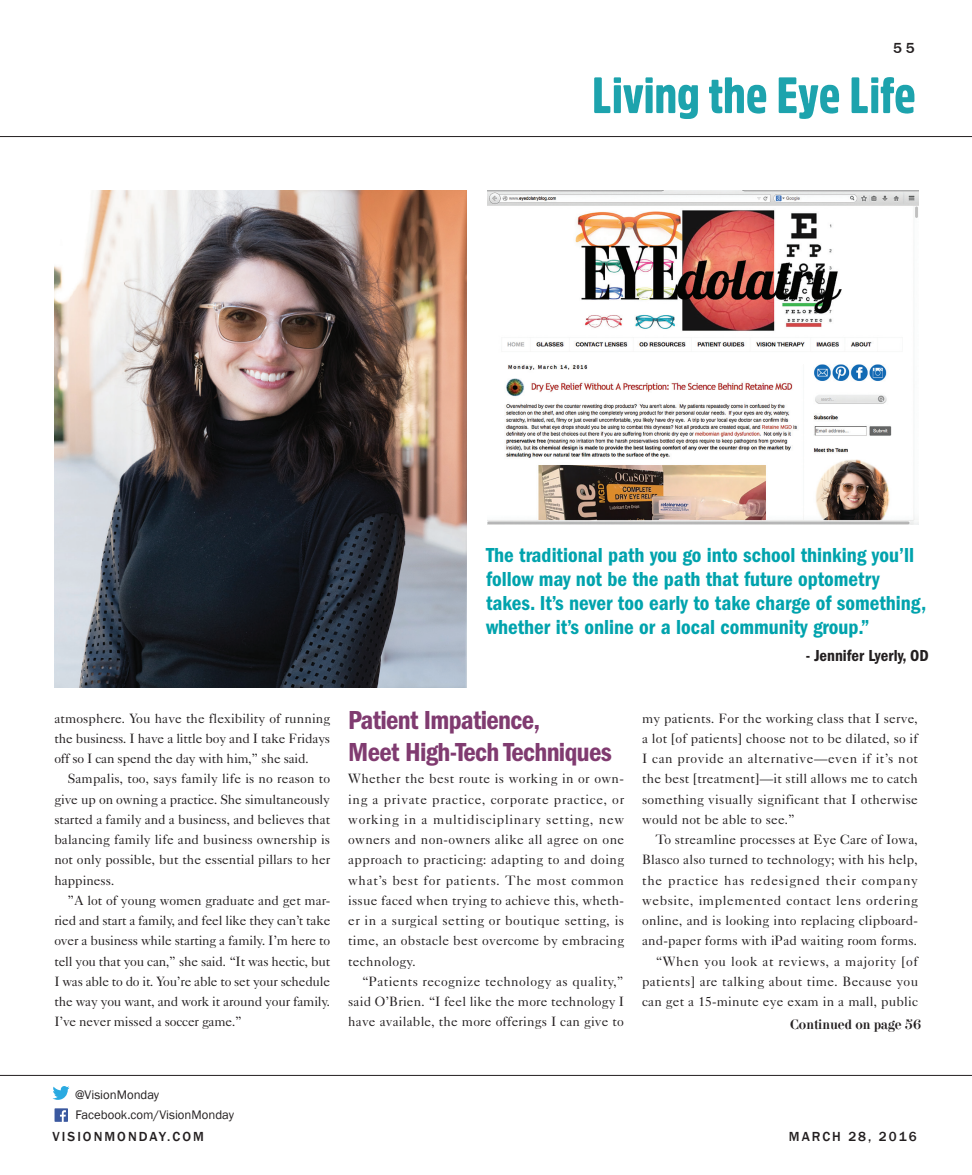
<style>
.page{position:relative;width:972px;height:1175px;background:#fff}
.page>*{position:absolute;margin:0;border:0;box-sizing:border-box;transform-origin:0 0}
.t1{font:600 condensed 27px/32.4px "Franklin Gothic";letter-spacing:-.025em;color:#803b70}
.t2{font:600 condensed 21px/24px "Franklin Gothic";color:#00a3ad}
.t3{font:600 condensed 16.5px "Franklin Gothic";color:#231f20}
.CATEGORY{font:500 15px "Franklin Gothic";color:#231f20}
.Copy{font:13.5px/20.2px "Caslon Five Forty";letter-spacing:.01em;color:#231f20;text-align:justify}
.CATEGORY-2{font:500 13.5px "Franklin Gothic";letter-spacing:.15em;color:#231f20}
.t4{font:600 13.5px "Didona";color:#231f20}
.t5{font:12.75px "Franklin Gothic";color:#231f20}
</style>
<div class="page">
<hr style="left:0;top:136px;width:972px;height:1px;background:#231f20">
<hr style="left:0;top:1075px;width:972px;height:1px;background:#231f20">
<svg style="left:55px;top:1108px;width:13px;height:13px"></svg>
<svg style="left:52px;top:1086px;width:18px;height:13px"></svg>
<img style="left:487px;top:190px;width:431px;height:334px">
<img style="left:54px;top:191px;width:413px;height:496px">
<svg style="left:779px;top:77px;width:60px;height:42px"></svg>
<svg style="left:709px;top:77px;width:57px;height:37px"></svg>
<svg style="left:594px;top:77px;width:104px;height:42px"></svg>
<svg style="left:852px;top:77px;width:62px;height:37px"></svg>
<p class="CATEGORY" style="left:893px;top:38px;width:23px">55</p>
<p class="t2" style="left:486px;top:543px;width:442px">The traditional path you go into school thinking you’ll follow may not be the path that future optometry takes. It’s never too early to take charge of something, whether it’s online or a local community group.”</p>
<p class="t3" style="left:806px;top:646px;width:124px">- Jennifer Lyerly, OD</p>
<p class="Copy" style="left:54px;top:707px;width:277px">atmosphere. You have the flexibility of running the business. I have a little boy and I take Fridays off so I can spend the day with him,” she said.</p>
<p class="Copy" style="left:54px;top:768px;width:277px;text-indent:14px">Sampalis, too, says family life is no reason to give up on owning a practice. She simultaneously started a family and a business, and believes that balancing family life and business ownership is not only possible, but the essential pillars to her happiness.</p>
<p class="Copy" style="left:54px;top:890px;width:278px;text-indent:14px">”A lot of young women graduate and get mar&shy;ried and start a family, and feel like they can’t take over a business while starting a family. I’m here to tell you that you can,” she said. “It was hectic, but I was able to do it. You’re able to set your schedule the way you want, and work it around your family.<br>I’ve never missed a soccer game.”</p>
<p class="t1" style="left:348px;top:704px;width:265px">Patient Impatience,<br>Meet High-Tech Techniques</p>
<p class="Copy" style="left:348px;top:768px;width:277px">Whether the best route is working in or own&shy;ing a private practice, corporate practice, or working in a multidisciplinary setting, new owners and non-owners alike all agree on one approach to practicing: adapting to and doing what’s best for patients. The most common issue faced when trying to achieve this, wheth&shy;er in a surgical setting or boutique setting, is time, an obstacle best overcome by embracing technology.</p>
<p class="Copy" style="left:348px;top:971px;width:277px;text-indent:14px">“Patients recognize technology as quality,” said O’Brien. “I feel like the more technology I have available, the more offerings I can give to</p>
<p class="Copy" style="left:642px;top:707px;width:277px">my patients. For the working class that I serve, a lot [of patients] choose not to be dilated, so if I can provide an alternative—even if it’s not the best [treatment]—it still allows me to catch something visually significant that I otherwise would not be able to see.”</p>
<p class="Copy" style="left:642px;top:829px;width:277px;text-indent:14px">To streamline processes at Eye Care of Iowa, Blasco also turned to technology; with his help, the practice has redesigned their company website, implemented contact lens ordering online, and is looking into replacing clipboard&shy;and-paper forms with iPad waiting room forms.</p>
<p class="Copy" style="left:642px;top:950px;width:278px;text-indent:14px">“When you look at reviews, a majority [of patients] are talking about time. Because you can get a 15-minute eye exam in a mall, public</p>
<p class="t4" style="left:790px;top:1016px;width:132px">Continued on page 56</p>
<p class="t5" style="left:75px;top:1086px;width:86px">@VisionMonday</p>
<p class="t5" style="left:75px;top:1107px;width:160px">Facebook.com/VisionMonday</p>
<p class="CATEGORY-2" style="left:53px;top:1128px;width:153px">VISIONMONDAY.COM</p>
<p class="CATEGORY-2" style="left:789px;top:1128px;width:129px">MARCH 28, 2016</p>
</div>
